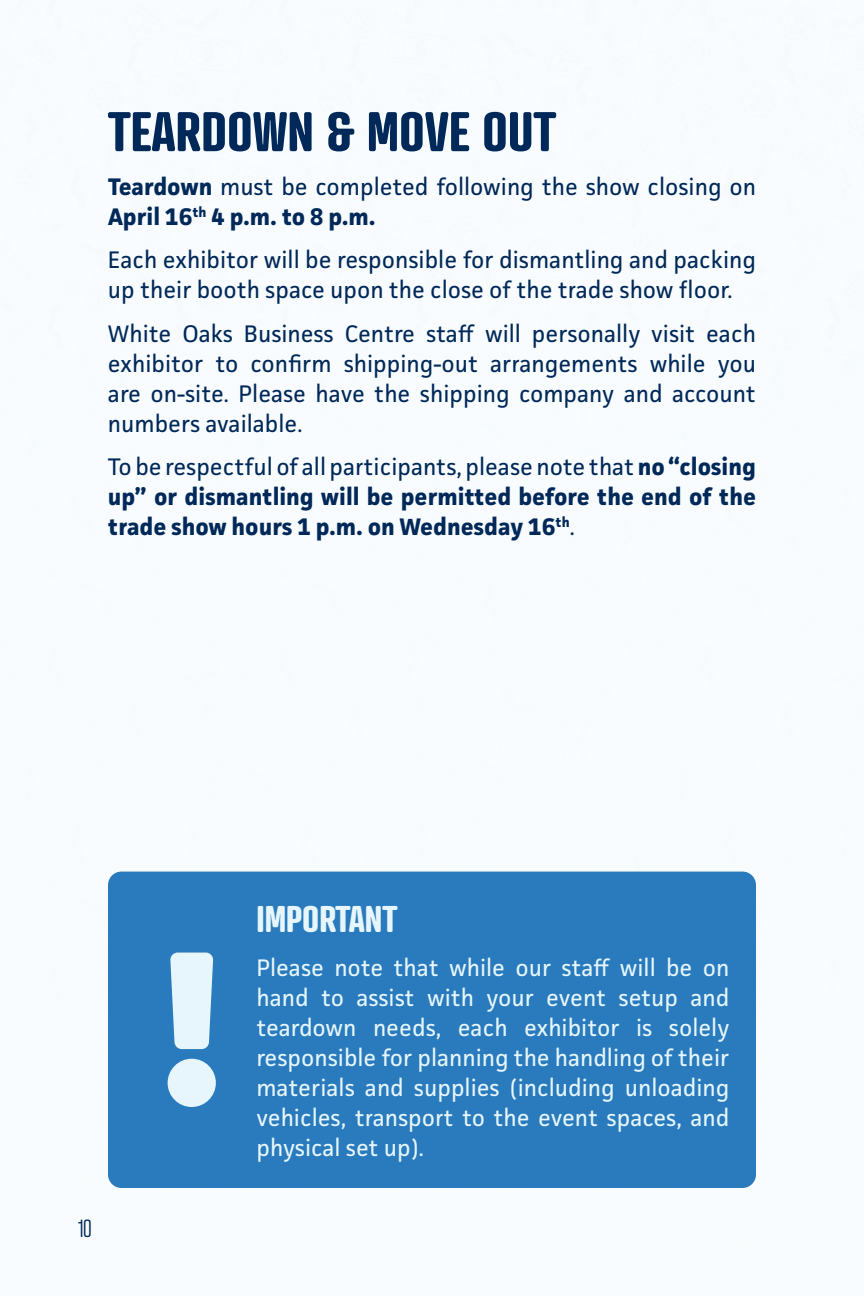
<style>
.page{position:relative;width:864px;height:1296px;background:#f8fcfe}
.page>*{position:absolute;margin:0;border:0;box-sizing:border-box;transform-origin:0 0}
.t1{font:700 54px "Atrament";color:#002858}
.t2{font:700 36px "Atrament";color:#e6f6fc}
.t3{font:24px/30px "Facit";color:#002858}
.t4{font:24px/30px "Facit";color:#e6f6fc;text-align:justify}
.t5{font:700 24px/30px "Facit";color:#002858;text-align:justify}
.t6{font:300 24px "Atrament";color:#002858}
.s1{font-weight:700}
.s2{font-weight:400}
</style>
<div class="page">
<div style="left:108px;top:872px;width:648px;height:316px;background:#297bbd;border-radius:14px"></div>
<svg style="left:168px;top:953px;width:48px;height:154px"></svg>
<h1 class="t1" style="left:108px;top:97px;width:450px">TEARDOWN &amp; MOVE OUT</h1>
<p class="t3" style="left:108px;top:171px;width:650px"><span class="s1">Teardown</span> must be completed following the show closing on<br><span class="s1">April 16</span><sup>th</sup> <span class="s1">4 p.m. to 8 p.m.</span></p>
<p class="t3" style="left:108px;top:244px;width:650px">Each exhibitor will be responsible for dismantling and packing up their booth space upon the close of the trade show floor.</p>
<p class="t3" style="left:108px;top:318px;width:650px;text-align:justify">White Oaks Business Centre staff will personally visit each exhibitor to confirm shipping-out arrangements while you are on-site. Please have the shipping company and account numbers available.</p>
<p class="t5" style="left:108px;top:451px;width:650px"><span class="s2">To be respectful of all participants, please note that</span> no“closing up” or dismantling will be permitted before the end of the trade show hours 1 p.m. on Wednesday 16<sup>th</sup><span class="s2">.</span></p>
<p class="t6" style="left:78px;top:1214px;width:15px">10</p>
<h2 class="t2" style="left:256px;top:896px;width:143px">IMPORTANT</h2>
<p class="t4" style="left:256px;top:952px;width:474px">Please note that while our staff will be on hand to assist with your event setup and teardown needs, each exhibitor is solely responsible for planning the handling of their materials and supplies (including unloading vehicles, transport to the event spaces, and physical set up).</p>
</div>
